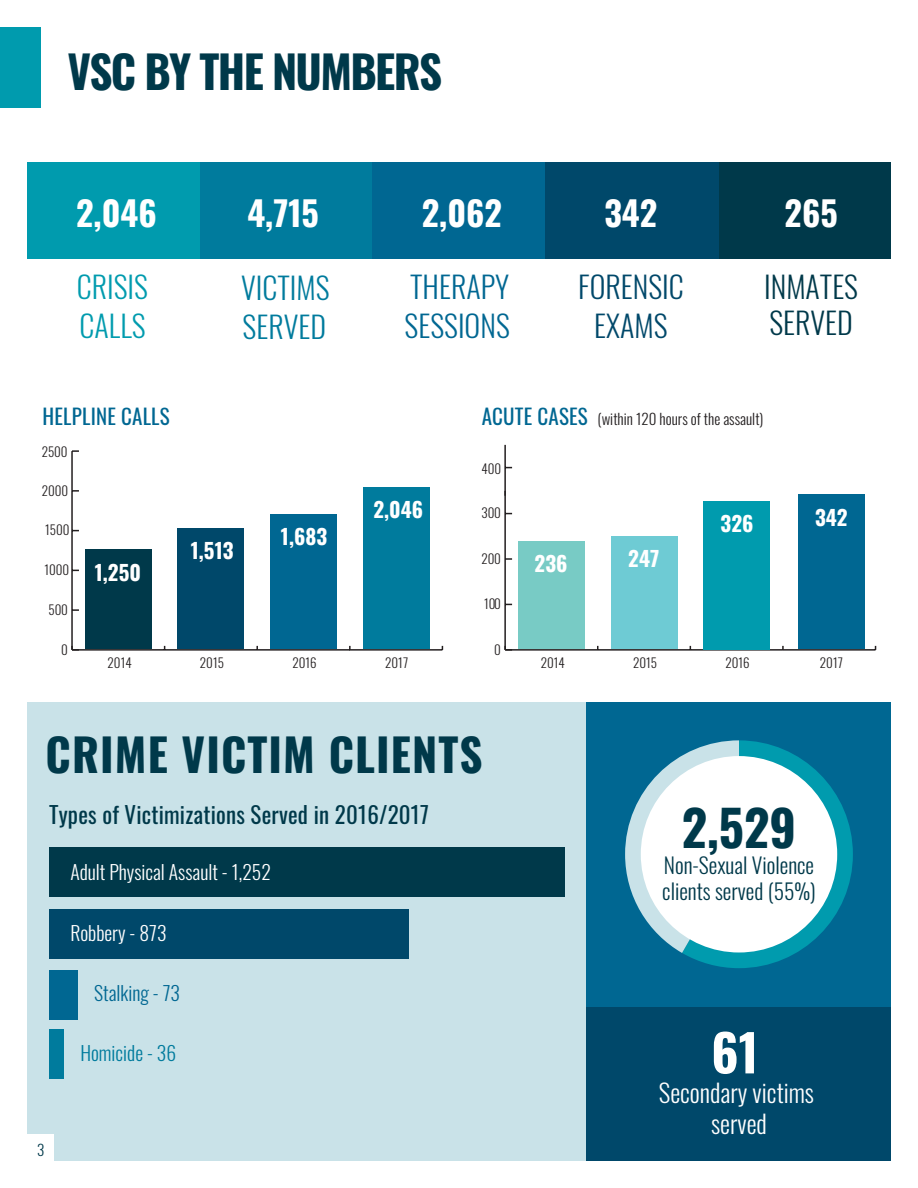
<style>
.page{position:relative;width:918px;height:1188px;background:#fff}
.page>*{position:absolute;margin:0;border:0;box-sizing:border-box;transform-origin:0 0}
.t1{font:700 51px "Oswald";color:#fff}
.t2{font:700 49.5px "Oswald";color:#00394a}
.t3{font:700 45px "Oswald";letter-spacing:.025em;color:#00394a}
.t4{font:700 45px "Oswald";letter-spacing:-.035em;color:#00394a}
.t5{font:700 34.05px "Oswald";color:#fff}
.t6{font:300 30px/39px "Oswald";color:#006792}
.t7{font:300 30px/39px "Oswald";color:#00486a;text-align:center}
.t8{font:300 30px/39px "Oswald";color:#007b9d}
.t9{font:300 30px/36px "Oswald";color:#00394a}
.t10{font:300 30px/39px "Oswald";color:#009bae}
.t11{font:300 25.05px/30px "Oswald";color:#fff;text-align:center}
.t12{font:22.95px "Oswald";letter-spacing:.01em;color:#00394a}
.t13{font:300 21.6px/26px "Oswald";color:#00394a}
.t14{font:700 21px "Oswald";color:#fff}
.t15{font:21px "Oswald";letter-spacing:.01em;color:#006792}
.t16{font:300 19.65px "Oswald";color:#fff}
.t17{font:300 19.65px "Oswald";color:#007b9d}
.t18{font:300 19.65px "Oswald";color:#006792}
.t19{font:300 15px "Oswald";color:#231f20}
.t20{font:300 15px "Oswald";color:#00394a}
.t21{font:300 13.05px "Oswald";color:#231f20}
.s1{font-weight:400;font-size:21px;color:#006792}
</style>
<div class="page">
<hr style="left:505px;top:649px;width:278px;height:2px;background:#231f20">
<hr style="left:783px;top:649px;width:93px;height:2px;background:#231f20">
<hr style="left:504px;top:491px;width:2px;height:159px;background:#231f20">
<svg style="left:506px;top:558px;width:6px;height:2px"></svg>
<hr style="left:504px;top:445px;width:2px;height:51px;background:#231f20">
<div style="left:518px;top:542px;width:67px;height:107px;background:#78cbc5"></div>
<div style="left:611px;top:537px;width:66px;height:112px;background:#6ecbd4"></div>
<div style="left:703px;top:501px;width:67px;height:148px;background:#009bae"></div>
<div style="left:798px;top:495px;width:66px;height:154px;background:#006792"></div>
<hr style="left:72px;top:649px;width:278px;height:2px;background:#231f20">
<hr style="left:349px;top:649px;width:93px;height:2px;background:#231f20">
<hr style="left:71px;top:491px;width:2px;height:159px;background:#231f20">
<svg style="left:73px;top:609px;width:6px;height:2px"></svg>
<svg style="left:73px;top:490px;width:6px;height:2px"></svg>
<hr style="left:71px;top:451px;width:2px;height:40px;background:#231f20">
<svg style="left:72px;top:450px;width:7px;height:2px"></svg>
<div style="left:85px;top:550px;width:67px;height:99px;background:#00394a"></div>
<div style="left:178px;top:529px;width:66px;height:120px;background:#00486a"></div>
<div style="left:270px;top:515px;width:67px;height:134px;background:#006792"></div>
<div style="left:363px;top:488px;width:67px;height:161px;background:#007b9d"></div>
<div style="left:27px;top:702px;width:864px;height:459px;background:#c9e2e8"></div>
<div style="left:718px;top:162px;width:173px;height:96px;background:#00394a"></div>
<div style="left:372px;top:162px;width:173px;height:96px;background:#006792"></div>
<div style="left:200px;top:162px;width:172px;height:96px;background:#007b9d"></div>
<div style="left:27px;top:162px;width:173px;height:96px;background:#009bae"></div>
<div style="left:545px;top:162px;width:173px;height:96px;background:#00486a"></div>
<div style="left:0;top:1134px;width:54px;height:54px;background:#fff"></div>
<div style="left:49px;top:1029px;width:15px;height:50px;background:#007b9d"></div>
<div style="left:49px;top:910px;width:359px;height:49px;background:#00486a"></div>
<div style="left:49px;top:847px;width:516px;height:50px;background:#00394a"></div>
<div style="left:49px;top:970px;width:29px;height:49px;background:#006792"></div>
<div style="left:587px;top:1006px;width:304px;height:155px;background:#00486a"></div>
<div style="left:587px;top:702px;width:304px;height:304px;background:#006792"></div>
<svg style="left:625px;top:740px;width:228px;height:228px"></svg>
<div style="left:641px;top:756px;width:196px;height:196px;background:#fff;border-radius:50%"></div>
<div style="left:0;top:27px;width:41px;height:81px;background:#009bae"></div>
<h3 class="t4" style="left:67px;top:48px;width:376px">VSC BY THE NUMBERS</h3>
<h3 class="t5" style="left:76px;top:196px;width:82px">2,046</h3>
<h3 class="t5" style="left:247px;top:196px;width:73px">4,715</h3>
<h3 class="t5" style="left:604px;top:196px;width:54px">342</h3>
<h3 class="t5" style="left:784px;top:196px;width:55px">265</h3>
<h3 class="t5" style="left:422px;top:196px;width:82px">2,062</h3>
<h3 class="t10" style="left:77px;top:264px;width:73px">CRISIS<br>CALLS</h3>
<h3 class="t8" style="left:241px;top:265px;width:90px">VICTIMS<br>SERVED</h3>
<h3 class="t6" style="left:405px;top:264px;width:107px">THERAPY<br>SESSIONS</h3>
<h3 class="t7" style="left:578px;top:264px;width:107px">FORENSIC<br>EXAMS</h3>
<h3 class="t9" style="left:764px;top:265px;width:96px">INMATES<br>SERVED</h3>
<h3 class="t15" style="left:43px;top:398px;width:129px">HELPLINE CALLS</h3>
<p class="t19" style="left:482px;top:405px;width:283px"><span class="s1">ACUTE CASES</span> (within 120 hours of the assault)</p>
<p class="t21" style="left:42px;top:440px;width:27px">2500</p>
<p class="t21" style="left:42px;top:479px;width:28px">2000</p>
<p class="t21" style="left:45px;top:519px;width:26px">1500</p>
<p class="t21" style="left:44px;top:558px;width:26px">1000</p>
<p class="t21" style="left:49px;top:598px;width:21px">500</p>
<p class="t21" style="left:61px;top:638px;width:8px">0</p>
<h3 class="t14" style="left:95px;top:561px;width:48px">1,250</h3>
<h3 class="t14" style="left:191px;top:540px;width:44px">1,513</h3>
<h3 class="t14" style="left:281px;top:525px;width:48px">1,683</h3>
<h3 class="t14" style="left:373px;top:498px;width:51px">2,046</h3>
<p class="t21" style="left:108px;top:651px;width:26px">2014</p>
<p class="t21" style="left:200px;top:651px;width:26px">2015</p>
<p class="t21" style="left:292px;top:651px;width:26px">2016</p>
<p class="t21" style="left:385px;top:651px;width:25px">2017</p>
<p class="t21" style="left:481px;top:457px;width:21px">400</p>
<p class="t21" style="left:481px;top:502px;width:21px">300</p>
<p class="t21" style="left:481px;top:547px;width:21px">200</p>
<p class="t21" style="left:484px;top:592px;width:18px">100</p>
<p class="t21" style="left:494px;top:638px;width:8px">0</p>
<h3 class="t3" style="left:46px;top:731px;width:439px">CRIME VICTIM CLIENTS</h3>
<h3 class="t12" style="left:49px;top:794px;width:381px">Types of Victimizations Served in 2016/2017</h3>
<h3 class="t16" style="left:70px;top:855px;width:202px">Adult Physical Assault - 1,252</h3>
<h3 class="t16" style="left:70px;top:915px;width:98px">Robbery - 873</h3>
<h3 class="t18" style="left:94px;top:976px;width:87px">Stalking - 73</h3>
<p class="t20" style="left:37px;top:1136px;width:9px">3</p>
<h3 class="t17" style="left:80px;top:1035px;width:97px">Homicide - 36</h3>
<h3 class="t14" style="left:535px;top:552px;width:34px">236</h3>
<h3 class="t14" style="left:628px;top:548px;width:33px">247</h3>
<h3 class="t14" style="left:721px;top:513px;width:34px">326</h3>
<p class="t21" style="left:541px;top:651px;width:26px">2014</p>
<p class="t21" style="left:633px;top:651px;width:26px">2015</p>
<p class="t21" style="left:725px;top:651px;width:26px">2016</p>
<h3 class="t14" style="left:815px;top:506px;width:34px">342</h3>
<p class="t21" style="left:820px;top:651px;width:25px">2017</p>
<h2 class="t2" style="left:682px;top:802px;width:116px">2,529</h2>
<h3 class="t13" style="left:662px;top:850px;width:155px">Non-Sexual Violence clients served (55%)</h3>
<h1 class="t1" style="left:711px;top:1026px;width:49px">61</h1>
<h3 class="t11" style="left:659px;top:1075px;width:157px">Secondary victims served</h3>
</div>
